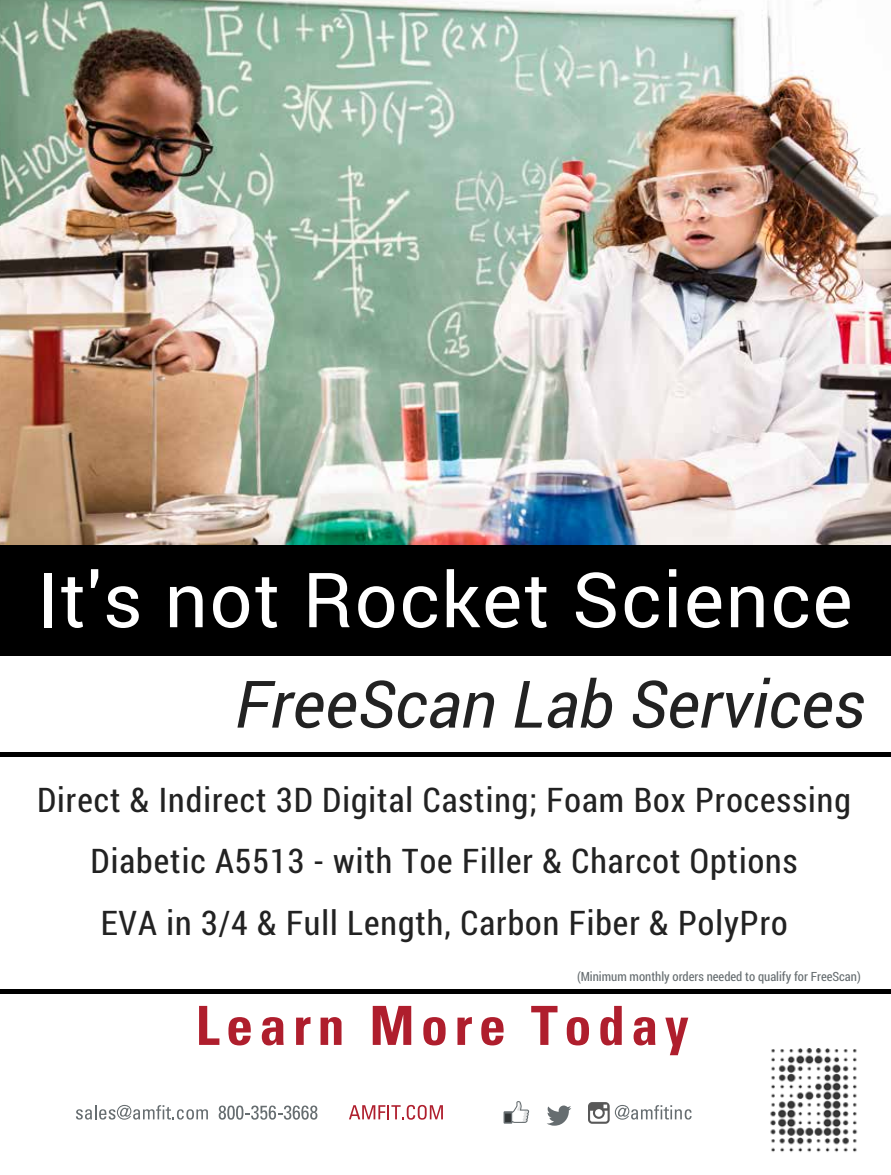
<style>
.page{position:relative;width:891px;height:1175px;background:#fff}
.page>*{position:absolute;margin:0;border:0;box-sizing:border-box;transform-origin:0 0}
.t1{font:76.2px "Roboto";letter-spacing:.02em;color:#fff}
.t2{font:italic 65.4px "Roboto";color:#222}
.t3{font:33.9px/61.5px "Roboto Condensed";letter-spacing:.03em;color:#222;text-align:center}
.t4{font:12.75px "Roboto Condensed";color:#666d70}
</style>
<div class="page">
<img style="left:770px;top:1048px;width:88px;height:104px">
<svg style="left:76px;top:1104px;width:132px;height:15px"></svg>
<svg style="left:219px;top:1105px;width:98px;height:14px"></svg>
<div style="left:0;top:752px;width:891px;height:5px;background:#000"></div>
<svg style="left:547px;top:1105px;width:24px;height:20px"></svg>
<svg style="left:504px;top:1101px;width:25px;height:22px"></svg>
<div style="left:505px;top:1112px;width:6px;height:10px;background:#666d70"></div>
<div style="left:505px;top:1113px;width:6px;height:9px;background:#323637"></div>
<svg style="left:588px;top:1102px;width:104px;height:21px"></svg>
<svg style="left:349px;top:1104px;width:94px;height:15px"></svg>
<svg style="left:199px;top:1005px;width:20px;height:39px"></svg>
<svg style="left:228px;top:1017px;width:23px;height:28px"></svg>
<svg style="left:262px;top:1017px;width:22px;height:28px"></svg>
<svg style="left:296px;top:1017px;width:15px;height:27px"></svg>
<svg style="left:321px;top:1017px;width:21px;height:27px"></svg>
<svg style="left:373px;top:1005px;width:38px;height:39px"></svg>
<svg style="left:423px;top:1017px;width:23px;height:28px"></svg>
<svg style="left:457px;top:1017px;width:15px;height:27px"></svg>
<svg style="left:481px;top:1017px;width:23px;height:28px"></svg>
<svg style="left:531px;top:1005px;width:27px;height:39px"></svg>
<svg style="left:567px;top:1017px;width:22px;height:28px"></svg>
<svg style="left:600px;top:1005px;width:22px;height:40px"></svg>
<svg style="left:634px;top:1017px;width:21px;height:28px"></svg>
<svg style="left:665px;top:1017px;width:23px;height:38px"></svg>
<img style="left:0;top:0;width:891px;height:545px">
<div style="left:0;top:545px;width:891px;height:110px;background:#000"></div>
<hr style="left:0;top:989px;width:891px;height:4px;background:#000">
<h1 class="t1" style="left:37px;top:555px;width:817px">It's not Rocket Science</h1>
<h2 class="t2" style="left:235px;top:666px;width:632px">FreeScan Lab Services</h2>
<p class="t3" style="left:37px;top:769px;width:815px">Direct &amp; Indirect 3D Digital Casting; Foam Box Processing<br>Diabetic A5513 - with Toe Filler &amp; Charcot Options<br>EVA in 3/4 &amp; Full Length, Carbon Fiber &amp; PolyPro</p>
<p class="t4" style="left:577px;top:969px;width:285px">(Minimum monthly orders needed to qualify for FreeScan)</p>
</div>
